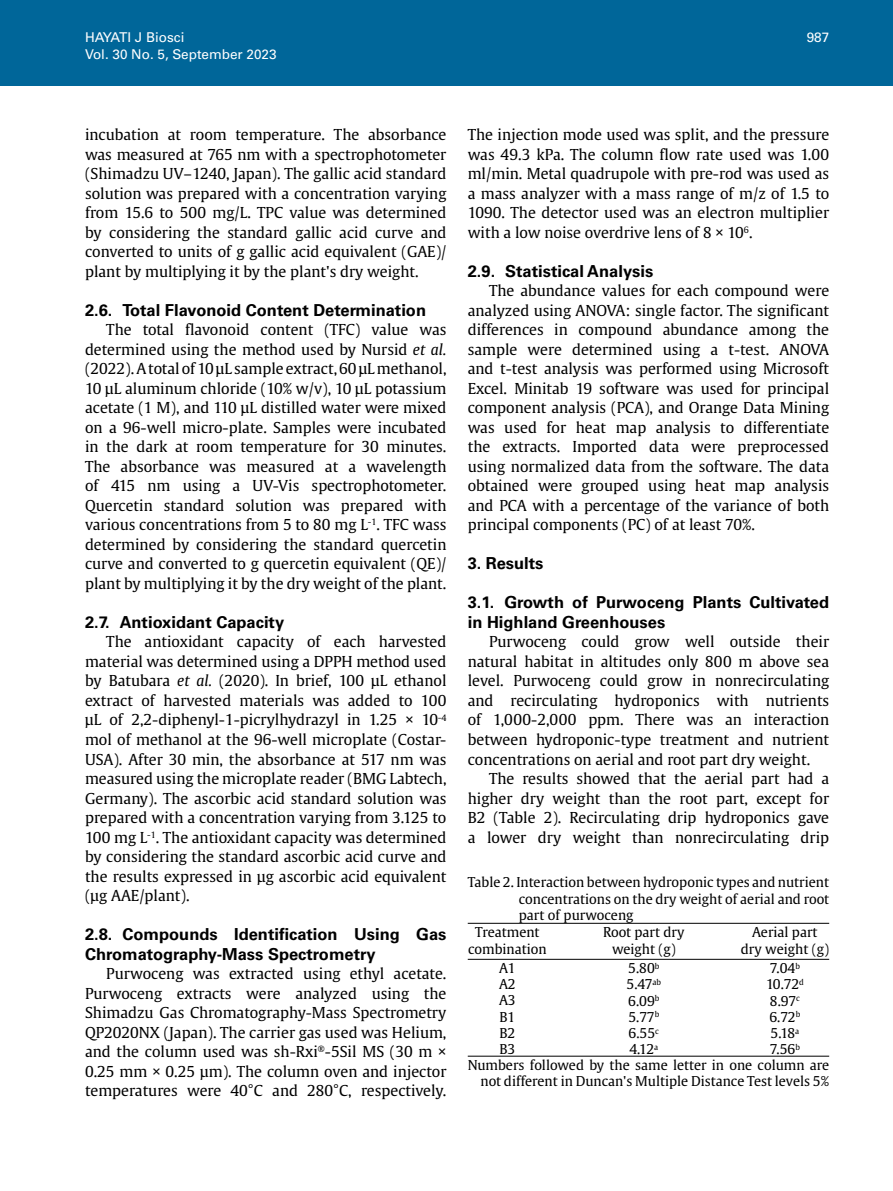
<style>
.page{position:relative;width:893px;height:1191px;background:#fff}
.page>*{position:absolute;margin:0;border:0;box-sizing:border-box;transform-origin:0 0}
.t1{font:700 16.5px/19.5px "Univers LT Std";color:#000}
.t2{font:15px/19.5px "Gulliver";color:#000;text-align:justify}
.t3{font:13.5px/16.2px "Gulliver";color:#000;text-align:center}
.t4{font:13.5px "Univers LT Std";color:#fff}
.t5{font:13.5px/16.2px "Gulliver";letter-spacing:-.025em;color:#000;text-align:center}
.s1{font-style:italic}
</style>
<div class="page">
<div style="left:0;top:0;width:893px;height:85px;background:#069"></div>
<hr style="left:468px;top:923px;width:361px;height:1px;background:#000">
<hr style="left:468px;top:959px;width:361px;height:1px;background:#000">
<hr style="left:468px;top:1055px;width:361px;height:1px;background:#000">
<p class="t4" style="left:85px;top:30px;width:101px">HAYATI J Biosci</p>
<p class="t4" style="left:807px;top:30px;width:24px">987</p>
<p class="t4" style="left:85px;top:46px;width:193px">Vol. 30 No. 5, September 2023</p>
<p class="t2" style="left:85px;top:125px;width:363px">incubation at room temperature. The absorbance was measured at 765 nm with a spectrophotometer (Shimadzu UV–1240, Japan). The gallic acid standard solution was prepared with a concentration varying from 15.6 to 500 mg/L. TPC value was determined by considering the standard gallic acid curve and converted to units of g gallic acid equivalent (GAE)/ plant by multiplying it by the plant's dry weight.</p>
<p class="t1" style="left:85px;top:300px;width:343px">2.6. Total Flavonoid Content Determination</p>
<p class="t2" style="left:85px;top:320px;width:363px;text-indent:21px">The total flavonoid content (TFC) value was determined using the method used by Nursid <span class="s1">et al. </span>(2022). A total of 10 µL sample extract, 60 µL methanol, 10 µL aluminum chloride (10% w/v), 10 µL potassium acetate (1 M), and 110 µL distilled water were mixed on a 96-well micro-plate. Samples were incubated in the dark at room temperature for 30 minutes.<br>The absorbance was measured at a wavelength of 415 nm using a UV-Vis spectrophotometer.<br>Quercetin standard solution was prepared with various concentrations from 5 to 80 mg L<sup>-1</sup>. TFC wass determined by considering the standard quercetin curve and converted to g quercetin equivalent (QE)/ plant by multiplying it by the dry weight of the plant.</p>
<p class="t1" style="left:85px;top:612px;width:201px">2.7. Antioxidant Capacity</p>
<p class="t2" style="left:85px;top:632px;width:363px;text-indent:21px">The antioxidant capacity of each harvested material was determined using a DPPH method used by Batubara <span class="s1">et al.</span> (2020). In brief, 100 µL ethanol extract of harvested materials was added to 100 µL of 2,2-diphenyl-1-picrylhydrazyl in 1.25 × 10<sup>˗</sup><sup>4 </sup>mol of methanol at the 96-well microplate (Costar-USA). After 30 min, the absorbance at 517 nm was measured using the microplate reader (BMG Labtech, Germany). The ascorbic acid standard solution was prepared with a concentration varying from 3.125 to 100 mg L<sup>-1</sup>. The antioxidant capacity was determined by considering the standard ascorbic acid curve and the results expressed in µg ascorbic acid equivalent (µg AAE/plant).</p>
<p class="t1" style="left:85px;top:924px;width:363px">2.8. Compounds Identification Using Gas<br>Chromatography-Mass Spectrometry</p>
<p class="t2" style="left:85px;top:963px;width:363px;text-indent:21px">Purwoceng was extracted using ethyl acetate.<br>Purwoceng extracts were analyzed using the Shimadzu Gas Chromatography-Mass Spectrometry QP2020NX (Japan). The carrier gas used was Helium, and the column used was sh-Rxi<sup>®</sup>-5Sil MS (30 m × 0.25 mm × 0.25 µm). The column oven and injector temperatures were 40°C and 280°C, respectively.</p>
<p class="t2" style="left:468px;top:125px;width:363px">The injection mode used was split, and the pressure was 49.3 kPa. The column flow rate used was 1.00 ml/min. Metal quadrupole with pre-rod was used as a mass analyzer with a mass range of m/z of 1.5 to 1090. The detector used was an electron multiplier with a low noise overdrive lens of 8 × 10<sup>6</sup>.</p>
<p class="t1" style="left:468px;top:261px;width:187px">2.9. Statistical Analysis</p>
<p class="t2" style="left:468px;top:281px;width:363px;text-indent:21px">The abundance values for each compound were analyzed using ANOVA: single factor. The significant differences in compound abundance among the sample were determined using a t-test. ANOVA and t-test analysis was performed using Microsoft Excel. Minitab 19 software was used for principal component analysis (PCA), and Orange Data Mining was used for heat map analysis to differentiate the extracts. Imported data were preprocessed using normalized data from the software. The data obtained were grouped using heat map analysis and PCA with a percentage of the variance of both principal components (PC) of at least 70%.</p>
<p class="t1" style="left:468px;top:554px;width:77px">3. Results</p>
<p class="t1" style="left:468px;top:593px;width:363px">3.1. Growth of Purwoceng Plants Cultivated in Highland Greenhouses</p>
<p class="t2" style="left:468px;top:632px;width:363px;text-indent:21px">Purwoceng could grow well outside their natural habitat in altitudes only 800 m above sea level. Purwoceng could grow in nonrecirculating and recirculating hydroponics with nutrients of 1,000-2,000 ppm. There was an interaction between hydroponic-type treatment and nutrient concentrations on aerial and root part dry weight.</p>
<p class="t2" style="left:468px;top:768px;width:363px;text-indent:21px">The results showed that the aerial part had a higher dry weight than the root part, except for B2 (Table 2). Recirculating drip hydroponics gave a lower dry weight than nonrecirculating drip</p>
<p class="t3" style="left:519px;top:874px;width:312px;text-align:justify;text-indent:-51px">Table 2. Interaction between hydroponic types and nutrient concentrations on the dry weight of aerial and root part of purwoceng</p>
<p class="t3" style="left:468px;top:924px;width:80px">Treatment combination</p>
<p class="t3" style="left:741px;top:924px;width:90px">Aerial part dry weight (g)</p>
<p class="t3" style="left:603px;top:924px;width:83px">Root part dry weight (g)</p>
<p class="t3" style="left:499px;top:959px;width:18px;text-align:justify">A1<br>A2<br>A3<br>B1<br>B2<br>B3</p>
<p class="t5" style="left:766px;top:960px;width:39px">7.04<sup>b<br></sup>10.72<sup>d<br></sup>8.97<sup>c<br></sup>6.72<sup>b<br></sup>5.18<sup>a<br></sup>7.56<sup>b</sup></p>
<p class="t3" style="left:626px;top:960px;width:36px;text-align:left">5.80<sup>b<br></sup>5.47<sup>ab<br></sup>6.09<sup>b<br></sup>5.77<sup>b<br></sup>6.55<sup>c<br></sup>4.12<sup>a</sup></p>
<p class="t3" style="left:468px;top:1056px;width:363px;text-align:right">Numbers followed by the same letter in one column are not different in Duncan's Multiple Distance Test levels 5%</p>
</div>
